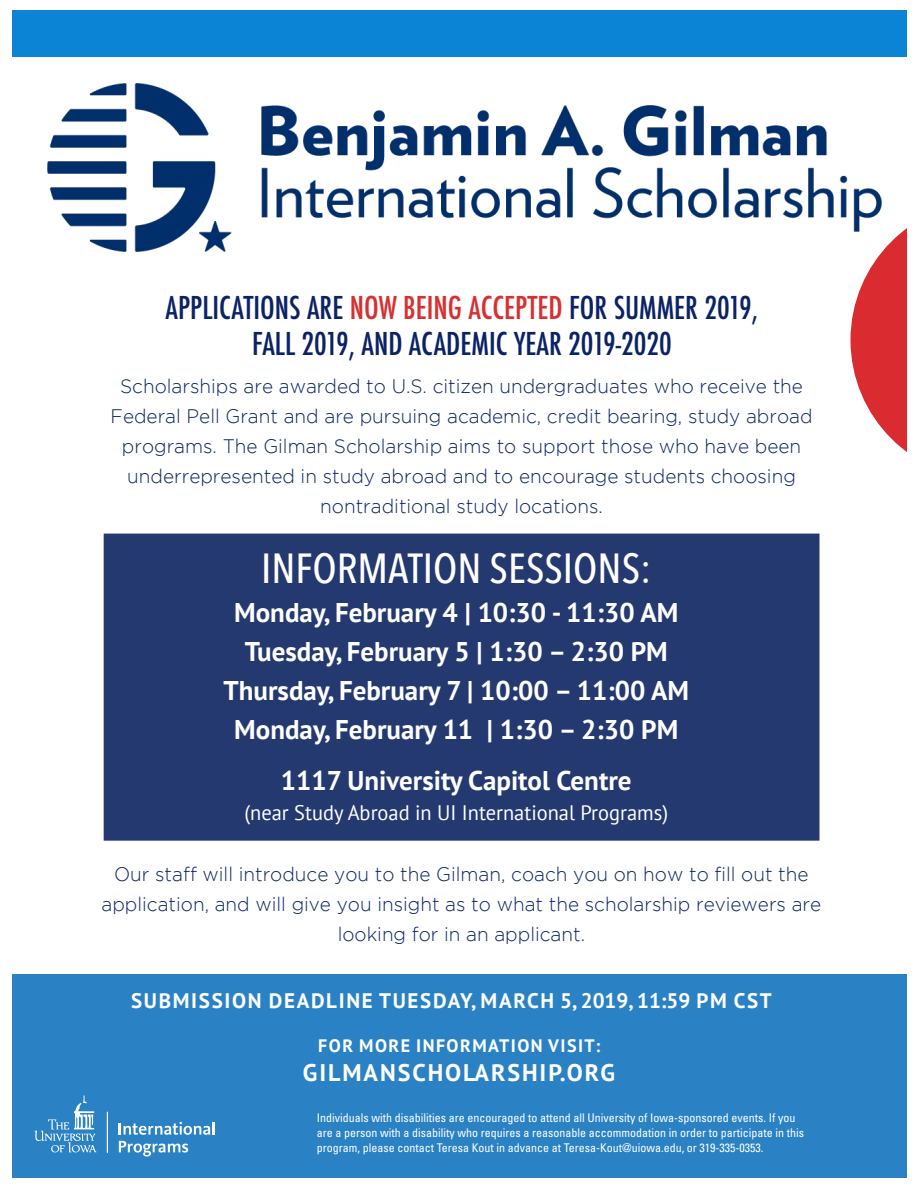
<style>
.page{position:relative;width:918px;height:1188px;background:#fff}
.page>*{position:absolute;margin:0;border:0;box-sizing:border-box;transform-origin:0 0}
.t1{font:500 42px "Avenir Next Condensed";color:#fff}
.t2{font:500 condensed 30.6px "Futura";color:#0b2266}
.t3{font:700 27px "PT Sans";color:#fff}
.t4{font:700 24px "PT Sans";letter-spacing:.08em;color:#fff}
.t5{font:700 21px "PT Sans";letter-spacing:.08em;color:#fff}
.t6{font:21px "PT Sans";color:#fff}
.t7{font:300 19.5px/30px "Gotham";color:#0b2266;text-align:center}
.t8{font:700 18px "PT Sans";letter-spacing:.08em;color:#fff}
.t9{font:condensed 12px/15px "Univers LT Std";color:#fff}
.s1{color:#d92f30}
</style>
<div class="page">
<div style="left:12px;top:974px;width:897px;height:204px;background:#2a82c4"></div>
<div style="left:104px;top:534px;width:715px;height:307px;background:#233970;border:2px solid #233970"></div>
<img style="left:47px;top:83px;width:835px;height:168px">
<svg style="left:34px;top:1095px;width:63px;height:58px"></svg>
<svg style="left:119px;top:1122px;width:96px;height:13px"></svg>
<svg style="left:119px;top:1141px;width:69px;height:15px"></svg>
<hr style="left:107px;top:1112px;width:1px;height:41px;background:#fff">
<svg style="left:851px;top:201px;width:56px;height:251px"></svg>
<div style="left:12px;top:11px;width:897px;height:46px;background:#0b84d5"></div>
<div style="left:907px;top:0;width:11px;height:1188px;background:#fff"></div>
<p class="t2" style="left:166px;top:288px;width:594px">APPLICATIONS ARE <span class="s1">NOW BEING ACCEPTED</span> FOR SUMMER 2019,</p>
<p class="t2" style="left:252px;top:324px;width:421px">FALL 2019, AND ACADEMIC YEAR 2019-2020</p>
<p class="t7" style="left:111px;top:371px;width:704px">Scholarships are awarded to U.S. citizen undergraduates who receive the Federal Pell Grant and are pursuing academic, credit bearing, study abroad programs. The Gilman Scholarship aims to support those who have been underrepresented in study abroad and to encourage students choosing nontraditional study locations.</p>
<p class="t1" style="left:261px;top:543px;width:392px">INFORMATION SESSIONS:</p>
<p class="t3" style="left:234px;top:595px;width:446px">Monday, February 4 | 10:30 - 11:30 AM</p>
<p class="t3" style="left:245px;top:634px;width:425px">Tuesday, February 5 | 1:30 – 2:30 PM</p>
<p class="t3" style="left:224px;top:673px;width:467px">Thursday, February 7 | 10:00 – 11:00 AM</p>
<p class="t3" style="left:234px;top:712px;width:446px">Monday, February 11 | 1:30 – 2:30 PM</p>
<p class="t3" style="left:281px;top:763px;width:352px">1117 University Capitol Centre</p>
<p class="t6" style="left:244px;top:800px;width:425px">(near Study Abroad in UI International Programs)</p>
<p class="t7" style="left:101px;top:859px;width:721px">Our staff will introduce you to the Gilman, coach you on how to fill out the application, and will give you insight as to what the scholarship reviewers are looking for in an applicant.</p>
<p class="t5" style="left:131px;top:987px;width:642px">SUBMISSION DEADLINE TUESDAY, MARCH 5, 2019, 11:59 PM CST</p>
<p class="t8" style="left:318px;top:1034px;width:284px">FOR MORE INFORMATION VISIT:</p>
<p class="t4" style="left:303px;top:1057px;width:314px">GILMANSCHOLARSHIP.ORG</p>
<p class="t9" style="left:317px;top:1110px;width:489px">Individuals with disabilities are encouraged to attend all University of Iowa-sponsored events. If you are a person with a disability who requires a reasonable accommodation in order to participate in this program, please contact Teresa Kout in advance at Teresa-Kout@uiowa.edu, or 319-335-0353.</p>
</div>
